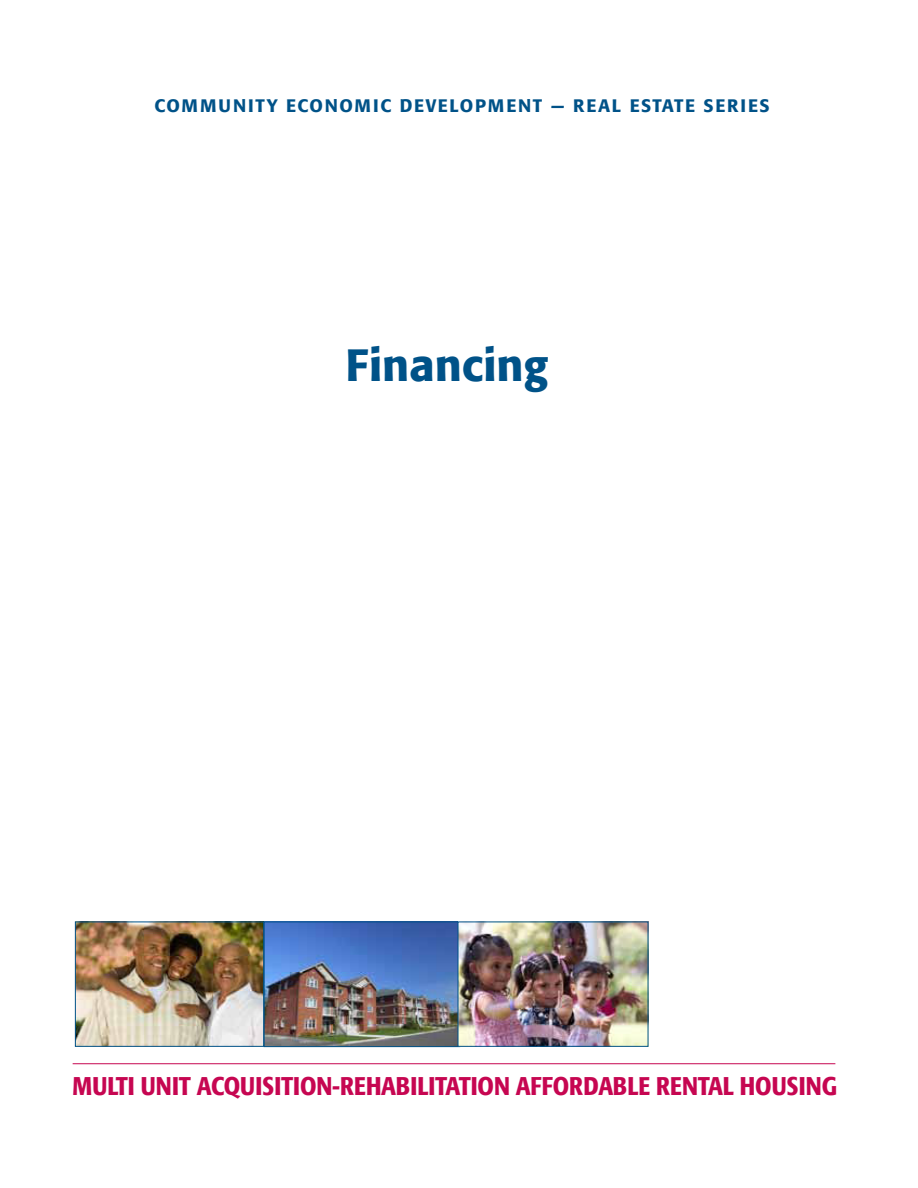
<style>
.page{position:relative;width:918px;height:1188px;background:#fff}
.page>*{position:absolute;margin:0;border:0;box-sizing:border-box;transform-origin:0 0}
.t1{font:500 45px "Formata";color:#005288}
.t2{font:500 condensed 25.5px "Formata";color:#c60651}
.t3{font:500 18px "Formata";letter-spacing:.09em;color:#005288}
</style>
<div class="page">
<hr style="left:73px;top:1063px;width:762px;height:1px;background:#c60651">
<img style="left:77px;top:924px;width:569px;height:121px">
<div style="left:264px;top:922px;width:196px;height:125px;border:1px solid #005288"></div>
<div style="left:75px;top:922px;width:189px;height:125px;border:1px solid #005288"></div>
<div style="left:458px;top:922px;width:190px;height:125px;border:1px solid #005288"></div>
<p class="t3" style="left:154px;top:95px;width:617px">COMMUNITY ECONOMIC DEVELOPMENT — REAL ESTATE SERIES</p>
<h1 class="t1" style="left:346px;top:338px;width:204px">Financing</h1>
<p class="t2" style="left:73px;top:1070px;width:766px">MULTI UNIT ACQUISITION-REHABILITATION AFFORDABLE RENTAL HOUSING</p>
</div>
